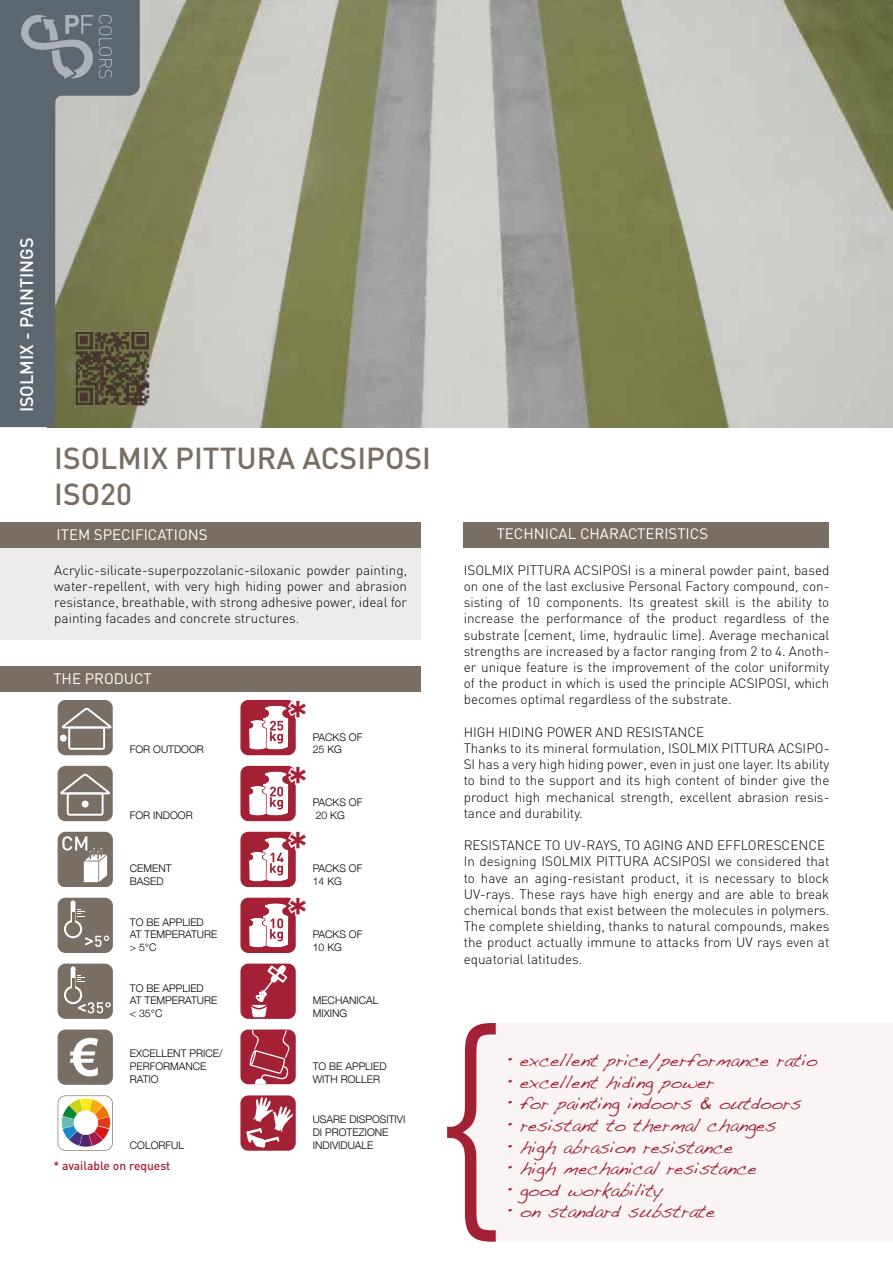
<style>
.page{position:relative;width:893px;height:1263px;background:#fff}
.page>*{position:absolute;margin:0;border:0;box-sizing:border-box;transform-origin:0 0}
.t1{font:500 43.5px "DIN";color:#a42035}
.t2{font:500 30px/36px "DIN";color:#786e63}
.t3{font:18px "Handwriting Dakota";color:#a42035}
.t4{font:500 18px "DIN";color:#fff}
.t5{font:15px "DIN";color:#fff}
.t6{font:300 13.5px/16.2px "DIN";color:#000;text-align:justify}
.t7{font:500 12px "DIN";color:#a42035}
.t8{font:300 10.5px/12.6px "Helvetica Neue";color:#000}
</style>
<div class="page">
<div style="left:0;top:522px;width:421px;height:118px;background:#edeceb"></div>
<div style="left:0;top:522px;width:421px;height:25px;background:#786e63"></div>
<div style="left:463px;top:522px;width:366px;height:25px;background:#786e63"></div>
<div style="left:496px;top:1024px;width:397px;height:217px;background:#faf4f5"></div>
<svg style="left:447px;top:1023px;width:49px;height:219px"></svg>
<img style="left:140px;top:0;width:753px;height:427px">
<svg style="left:0;top:0;width:140px;height:427px;background:#777d75"></svg>
<svg style="left:20px;top:13px;width:92px;height:66px;background:#747d85"></svg>
<img style="left:70px;top:325px;width:85px;height:85px">
<div style="left:58px;top:700px;width:55px;height:55px;background:#786e63;border-radius:8px"></div>
<div style="left:240px;top:700px;width:56px;height:55px;background:#a42035;border-radius:8px"></div>
<div style="left:58px;top:766px;width:55px;height:55px;background:#786e63;border-radius:8px"></div>
<svg style="left:60px;top:773px;width:50px;height:43px"></svg>
<div style="left:82px;top:800px;width:7px;height:7px;background:#fff;border-radius:50%"></div>
<div style="left:240px;top:766px;width:56px;height:55px;background:#a42035;border-radius:8px"></div>
<svg style="left:58px;top:832px;width:55px;height:56px"></svg>
<div style="left:240px;top:832px;width:56px;height:55px;background:#a42035;border-radius:8px"></div>
<div style="left:58px;top:898px;width:55px;height:55px;background:#786e63;border-radius:8px"></div>
<svg style="left:64px;top:920px;width:18px;height:18px"></svg>
<svg style="left:71px;top:900px;width:4px;height:32px"></svg>
<div style="left:66px;top:922px;width:14px;height:14px;background:#786e63;border-radius:50%"></div>
<hr style="left:72px;top:912px;width:2px;height:21px;background:#786e63">
<svg style="left:77px;top:909px;width:8px;height:8px"></svg>
<svg style="left:85px;top:935px;width:24px;height:12px"></svg>
<div style="left:240px;top:898px;width:56px;height:55px;background:#a42035;border-radius:8px"></div>
<div style="left:58px;top:963px;width:55px;height:56px;background:#786e63;border-radius:8px"></div>
<svg style="left:64px;top:986px;width:18px;height:18px"></svg>
<svg style="left:71px;top:966px;width:4px;height:31px"></svg>
<div style="left:66px;top:988px;width:14px;height:14px;background:#786e63;border-radius:50%"></div>
<hr style="left:72px;top:978px;width:2px;height:21px;background:#786e63">
<svg style="left:77px;top:975px;width:8px;height:7px"></svg>
<svg style="left:78px;top:1002px;width:33px;height:11px"></svg>
<div style="left:240px;top:963px;width:56px;height:56px;background:#a42035;border-radius:8px"></div>
<svg style="left:251px;top:965px;width:36px;height:52px"></svg>
<div style="left:58px;top:1029px;width:55px;height:56px;background:#786e63;border-radius:8px"></div>
<svg style="left:70px;top:1038px;width:28px;height:38px"></svg>
<div style="left:240px;top:1029px;width:56px;height:55px;background:#a42035;border-radius:8px"></div>
<svg style="left:249px;top:1029px;width:43px;height:55px"></svg>
<svg style="left:58px;top:1095px;width:55px;height:56px"></svg>
<div style="left:240px;top:1095px;width:56px;height:56px;background:#a42035;border-radius:8px"></div>
<svg style="left:246px;top:1096px;width:47px;height:51px"></svg>
<svg style="left:248px;top:765px;width:48px;height:51px"></svg>
<svg style="left:0;top:666px;width:420px;height:84px"></svg>
<svg style="left:248px;top:897px;width:48px;height:51px"></svg>
<svg style="left:248px;top:831px;width:48px;height:51px"></svg>
<h3 class="t4" style="left:15px;top:412px;width:177px;rotate:-90deg">ISOLMIX - PAINTINGS</h3>
<h2 class="t2" style="left:54px;top:439px;width:378px">ISOLMIX PITTURA ACSIPOSI<br>ISO20</h2>
<p class="t5" style="left:57px;top:525px;width:153px">ITEM SPECIFICATIONS</p>
<p class="t5" style="left:497px;top:525px;width:213px">TECHNICAL CHARACTERISTICS</p>
<p class="t6" style="left:54px;top:562px;width:354px">Acrylic-silicate-superpozzolanic-siloxanic powder painting, water-repellent, with very high hiding power and abrasion resistance, breathable, with strong adhesive power, ideal for painting facades and concrete structures.</p>
<p class="t6" style="left:464px;top:562px;width:367px">ISOLMIX PITTURA ACSIPOSI is a mineral powder paint, based on one of the last exclusive Personal Factory compound, con&shy;sisting of 10 components. Its greatest skill is the ability to increase the performance of the product regardless of the substrate (cement, lime, hydraulic lime). Average mechanical strengths are increased by a factor ranging from 2 to 4. Anoth&shy;er unique feature is the improvement of the color uniformity of the product in which is used the principle ACSIPOSI, which becomes optimal regardless of the substrate.</p>
<p class="t6" style="left:464px;top:724px;width:367px;text-align:left">HIGH HIDING POWER AND RESISTANCE<br>Thanks to its mineral formulation, ISOLMIX PITTURA ACSIPO-SI has a very high hiding power, even in just one layer. Its ability to bind to the support and its high content of binder give the product high mechanical strength, excellent abrasion resis&shy;tance and durability.</p>
<p class="t6" style="left:464px;top:837px;width:367px;text-align:left">RESISTANCE TO UV-RAYS, TO AGING AND EFFLORESCENCE In designing ISOLMIX PITTURA ACSIPOSI we considered that to have an aging-resistant product, it is necessary to block UV-rays. These rays have high energy and are able to break chemical bonds that exist between the molecules in polymers.<br>The complete shielding, thanks to natural compounds, makes the product actually immune to attacks from UV rays even at equatorial latitudes.</p>
<p class="t5" style="left:53px;top:669px;width:100px">THE PRODUCT</p>
<h1 class="t1" style="left:287px;top:688px;width:23px">*</h1>
<p class="t8" style="left:313px;top:730px;width:51px">PACKS OF<br>25 KG</p>
<p class="t8" style="left:130px;top:742px;width:75px">FOR OUTDOOR</p>
<h1 class="t1" style="left:287px;top:754px;width:23px">*</h1>
<p class="t8" style="left:313px;top:796px;width:51px">PACKS OF<br>20 KG</p>
<p class="t8" style="left:130px;top:808px;width:64px">FOR INDOOR</p>
<h1 class="t1" style="left:287px;top:820px;width:23px">*</h1>
<p class="t8" style="left:130px;top:861px;width:43px">CEMENT<br>BASED</p>
<p class="t8" style="left:313px;top:861px;width:51px">PACKS OF<br>14 KG</p>
<p class="t8" style="left:130px;top:915px;width:89px">TO BE APPLIED<br>AT TEMPERATURE &gt; 5°C</p>
<h1 class="t1" style="left:287px;top:885px;width:23px">*</h1>
<p class="t8" style="left:313px;top:927px;width:51px">PACKS OF<br>10 KG</p>
<p class="t8" style="left:130px;top:981px;width:89px">TO BE APPLIED<br>AT TEMPERATURE &lt; 35°C</p>
<p class="t8" style="left:130px;top:1047px;width:94px">EXCELLENT PRICE/<br>PERFORMANCE<br>RATIO</p>
<p class="t8" style="left:130px;top:1138px;width:56px">COLORFUL</p>
<p class="t7" style="left:53px;top:1158px;width:119px">* available on request</p>
<p class="t8" style="left:313px;top:993px;width:67px">MECHANICAL<br>MIXING</p>
<p class="t8" style="left:313px;top:1059px;width:75px">TO BE APPLIED<br>WITH ROLLER</p>
<p class="t8" style="left:313px;top:1112px;width:94px">USARE DISPOSITIVI<br>DI PROTEZIONE<br>INDIVIDUALE</p>
<h3 class="t3" style="left:508px;top:1049px;width:311px">• excellent price/performance ratio</h3>
<h3 class="t3" style="left:508px;top:1071px;width:207px">• excellent hiding power</h3>
<h3 class="t3" style="left:508px;top:1092px;width:295px">• for painting indoors &amp; outdoors</h3>
<h3 class="t3" style="left:508px;top:1114px;width:269px">• resistant to thermal changes</h3>
<h3 class="t3" style="left:508px;top:1136px;width:226px">• high abrasion resistance</h3>
<h3 class="t3" style="left:508px;top:1157px;width:250px">• high mechanical resistance</h3>
<h3 class="t3" style="left:508px;top:1179px;width:156px">• good workability</h3>
<h3 class="t3" style="left:508px;top:1200px;width:208px">• on standard substrate</h3>
</div>
